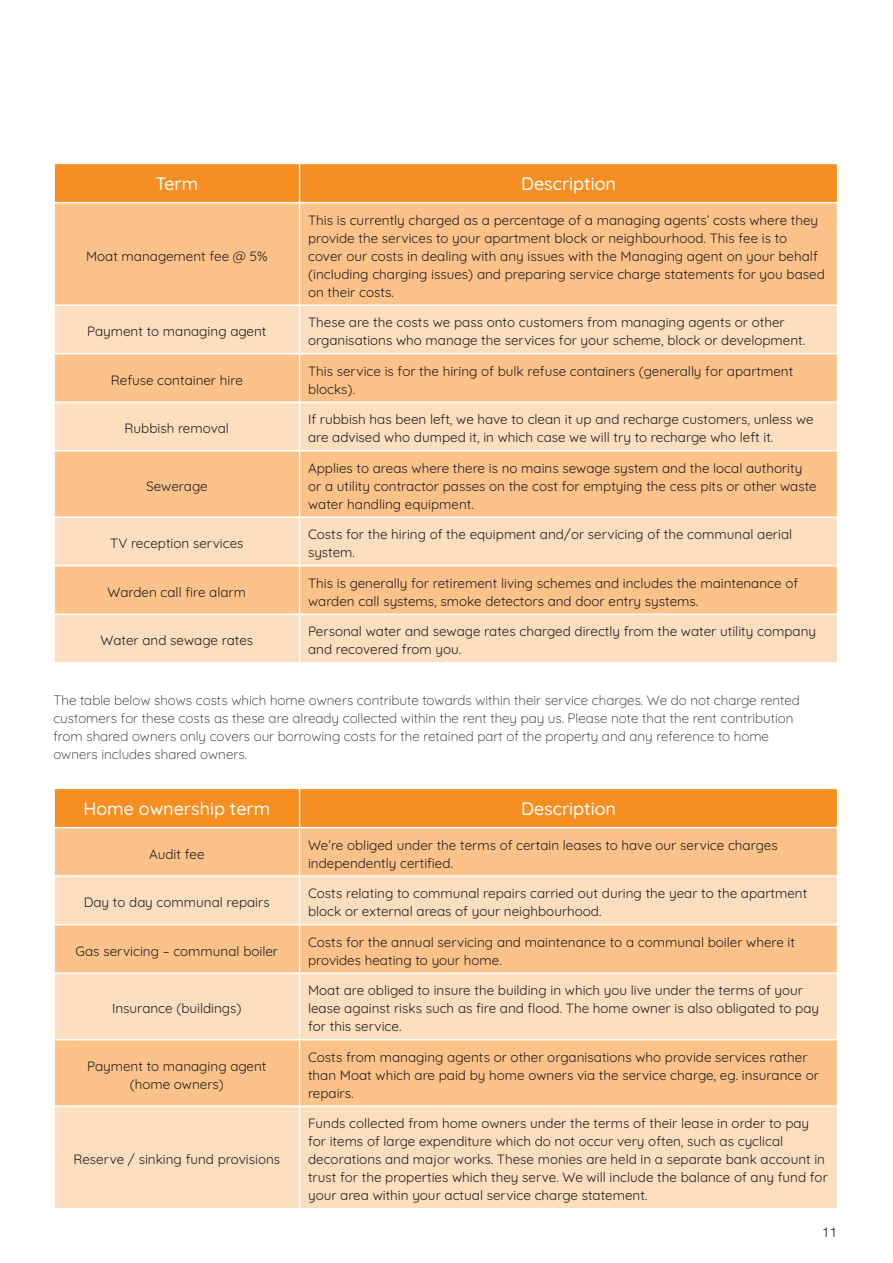
<style>
.page{position:relative;width:893px;height:1263px;background:#fff}
.page>*{position:absolute;margin:0;border:0;box-sizing:border-box;transform-origin:0 0}
.t1{font:500 18px "Quicksand";color:#fff}
.t2{font:13.5px/18px "Quicksand";color:#231f20}
.t3{font:300 13.5px/18px "Quicksand";color:#231f20}
.t4{font:300 13.5px "Helvetica Neue";color:#231f20}
</style>
<div class="page">
<div style="left:55px;top:789px;width:782px;height:38px;background:#f68e21"></div>
<div style="left:55px;top:828px;width:782px;height:47px;background:#fcc289"></div>
<svg style="left:55px;top:877px;width:782px;height:331px;background:#fcd4ac"></svg>
<hr style="left:299px;top:789px;width:1px;height:38px;background:#fff">
<hr style="left:299px;top:828px;width:1px;height:47px;background:#fff">
<hr style="left:299px;top:877px;width:1px;height:47px;background:#fff">
<hr style="left:53px;top:924px;width:247px;height:1px;background:#fff">
<hr style="left:300px;top:924px;width:538px;height:1px;background:#fff">
<hr style="left:299px;top:925px;width:1px;height:47px;background:#fff">
<hr style="left:53px;top:972px;width:247px;height:2px;background:#fff">
<hr style="left:300px;top:972px;width:538px;height:2px;background:#fff">
<hr style="left:299px;top:974px;width:1px;height:65px;background:#fff">
<hr style="left:53px;top:1039px;width:247px;height:1px;background:#fff">
<hr style="left:300px;top:1039px;width:538px;height:1px;background:#fff">
<hr style="left:299px;top:1040px;width:1px;height:65px;background:#fff">
<hr style="left:53px;top:1105px;width:247px;height:2px;background:#fff">
<hr style="left:300px;top:1105px;width:538px;height:2px;background:#fff">
<hr style="left:299px;top:1107px;width:1px;height:101px;background:#fff">
<div style="left:55px;top:164px;width:782px;height:38px;background:#f68e21"></div>
<div style="left:55px;top:203px;width:782px;height:101px;background:#fcc289"></div>
<svg style="left:55px;top:306px;width:782px;height:356px;background:#fcd1a6"></svg>
<hr style="left:299px;top:164px;width:1px;height:38px;background:#fff">
<hr style="left:299px;top:203px;width:1px;height:101px;background:#fff">
<hr style="left:299px;top:354px;width:1px;height:47px;background:#fff">
<hr style="left:53px;top:353px;width:247px;height:1px;background:#fff">
<hr style="left:299px;top:306px;width:1px;height:47px;background:#fff">
<hr style="left:300px;top:353px;width:538px;height:1px;background:#fff">
<hr style="left:53px;top:401px;width:247px;height:2px;background:#fff">
<hr style="left:300px;top:401px;width:538px;height:2px;background:#fff">
<hr style="left:299px;top:403px;width:1px;height:47px;background:#fff">
<hr style="left:53px;top:450px;width:247px;height:1px;background:#fff">
<hr style="left:300px;top:450px;width:538px;height:1px;background:#fff">
<hr style="left:299px;top:451px;width:1px;height:65px;background:#fff">
<hr style="left:53px;top:516px;width:247px;height:2px;background:#fff">
<hr style="left:300px;top:516px;width:538px;height:2px;background:#fff">
<hr style="left:299px;top:518px;width:1px;height:47px;background:#fff">
<hr style="left:53px;top:565px;width:247px;height:1px;background:#fff">
<hr style="left:300px;top:565px;width:538px;height:1px;background:#fff">
<hr style="left:299px;top:566px;width:1px;height:47px;background:#fff">
<hr style="left:53px;top:613px;width:247px;height:2px;background:#fff">
<hr style="left:300px;top:613px;width:538px;height:2px;background:#fff">
<hr style="left:299px;top:615px;width:1px;height:47px;background:#fff">
<p class="t1" style="left:155px;top:170px;width:44px">Term</p>
<p class="t1" style="left:521px;top:170px;width:97px">Description</p>
<p class="t2" style="left:86px;top:245px;width:183px">Moat management fee @ 5%</p>
<p class="t2" style="left:308px;top:209px;width:518px">This is currently charged as a percentage of a managing agents’ costs where they provide the services to your apartment block or neighbourhood. This fee is to cover our costs in dealing with any issues with the Managing agent on your behalf (including charging issues) and preparing service charge statements for you based on their costs.</p>
<p class="t2" style="left:87px;top:321px;width:181px">Payment to managing agent</p>
<p class="t2" style="left:308px;top:312px;width:499px">These are the costs we pass onto customers from managing agents or other organisations who manage the services for your scheme, block or development.</p>
<p class="t2" style="left:111px;top:369px;width:133px">Refuse container hire</p>
<p class="t2" style="left:308px;top:360px;width:487px">This service is for the hiring of bulk refuse containers (generally for apartment blocks).</p>
<p class="t2" style="left:125px;top:418px;width:106px">Rubbish removal</p>
<p class="t2" style="left:308px;top:409px;width:507px">If rubbish has been left, we have to clean it up and recharge customers, unless we are advised who dumped it, in which case we will try to recharge who left it.</p>
<p class="t2" style="left:146px;top:475px;width:63px">Sewerage</p>
<p class="t2" style="left:308px;top:457px;width:510px">Applies to areas where there is no mains sewage system and the local authority or a utility contractor passes on the cost for emptying the cess pits or other waste water handling equipment.</p>
<p class="t2" style="left:110px;top:533px;width:135px">TV reception services</p>
<p class="t2" style="left:308px;top:524px;width:486px">Costs for the hiring of the equipment and/or servicing of the communal aerial system.</p>
<p class="t2" style="left:108px;top:581px;width:140px">Warden call fire alarm</p>
<p class="t2" style="left:308px;top:572px;width:492px">This is generally for retirement living schemes and includes the maintenance of warden call systems, smoke detectors and door entry systems.</p>
<p class="t2" style="left:101px;top:630px;width:154px">Water and sewage rates</p>
<p class="t2" style="left:308px;top:621px;width:510px">Personal water and sewage rates charged directly from the water utility company and recovered from you.</p>
<p class="t3" style="left:53px;top:690px;width:748px">The table below shows costs which home owners contribute towards within their service charges. We do not charge rented customers for these costs as these are already collected within the rent they pay us. Please note that the rent contribution from shared owners only covers our borrowing costs for the retained part of the property and any reference to home owners includes shared owners.</p>
<p class="t1" style="left:83px;top:794px;width:188px">Home ownership term</p>
<p class="t1" style="left:521px;top:794px;width:97px">Description</p>
<p class="t2" style="left:149px;top:843px;width:57px">Audit fee</p>
<p class="t2" style="left:308px;top:834px;width:471px">We’re obliged under the terms of certain leases to have our service charges independently certified.</p>
<p class="t2" style="left:84px;top:892px;width:187px">Day to day communal repairs</p>
<p class="t2" style="left:308px;top:883px;width:501px">Costs relating to communal repairs carried out during the year to the apartment block or external areas of your neighbourhood.</p>
<p class="t2" style="left:76px;top:940px;width:204px">Gas servicing – communal boiler</p>
<p class="t2" style="left:308px;top:931px;width:488px">Costs for the annual servicing and maintenance to a communal boiler where it provides heating to your home.</p>
<p class="t2" style="left:112px;top:998px;width:131px">Insurance (buildings)</p>
<p class="t2" style="left:308px;top:980px;width:512px">Moat are obliged to insure the building in which you live under the terms of your lease against risks such as fire and flood. The home owner is also obligated to pay for this service.</p>
<p class="t2" style="left:87px;top:1055px;width:181px;text-align:center">Payment to managing agent (home owners)</p>
<p class="t2" style="left:308px;top:1046px;width:512px">Costs from managing agents or other organisations who provide services rather than Moat which are paid by home owners via the service charge, eg. insurance or repairs.</p>
<p class="t2" style="left:74px;top:1149px;width:208px">Reserve / sinking fund provisions</p>
<p class="t2" style="left:308px;top:1113px;width:521px">Funds collected from home owners under the terms of their lease in order to pay for items of large expenditure which do not occur very often, such as cyclical decorations and major works. These monies are held in a separate bank account in trust for the properties which they serve. We will include the balance of any fund for your area within your actual service charge statement.</p>
<p class="t4" style="left:822px;top:1221px;width:17px">11</p>
</div>
